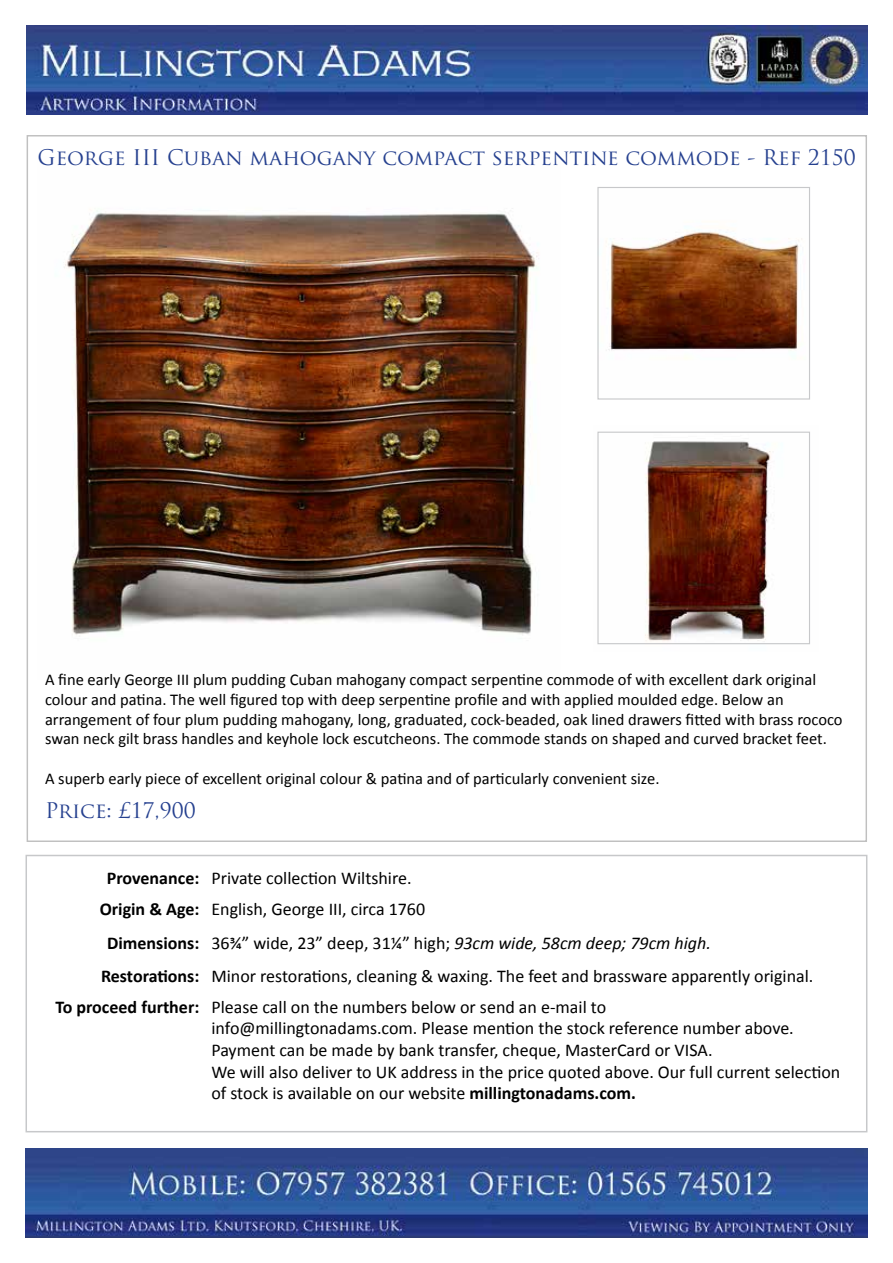
<style>
.page{position:relative;width:893px;height:1263px;background:#fff}
.page>*{position:absolute;margin:0;border:0;box-sizing:border-box;transform-origin:0 0}
.t1{font:21px "Trajan Pro";color:#25408f}
.t2{font:18px/21.6px "Calibri";color:#000}
.t3{font:16.5px/19.8px "Calibri";color:#000}
.s1{font-weight:700}
.s2{font-style:italic}
</style>
<div class="page">
<img style="left:606px;top:226px;width:196px;height:133px">
<img style="left:597px;top:431px;width:213px;height:214px">
<img style="left:64px;top:208px;width:475px;height:429px">
<img style="left:26px;top:1149px;width:842px;height:88px">
<div style="left:597px;top:432px;width:213px;height:212px;border:1px solid #c7c8ca"></div>
<div style="left:26px;top:855px;width:841px;height:277px;border:2px solid #c7c8ca"></div>
<img style="left:27px;top:26px;width:840px;height:88px">
<div style="left:597px;top:187px;width:213px;height:213px;border:1px solid #c7c8ca"></div>
<p class="t1" style="left:38px;top:144px;width:820px">George III Cuban mahogany compact serpentine commode - Ref 2150</p>
<p class="t3" style="left:45px;top:670px;width:799px">A fine early George III plum pudding Cuban mahogany compact serpentine commode of with excellent dark original colour and patina. The well figured top with deep serpentine profile and with applied moulded edge. Below an arrangement of four plum pudding mahogany, long, graduated, cock-beaded, oak lined drawers fitted with brass rococo swan neck gilt brass handles and keyhole lock escutcheons. The commode stands on shaped and curved bracket feet.</p>
<p class="t3" style="left:45px;top:769px;width:616px">A superb early piece of excellent original colour &amp; patina and of particularly convenient size.</p>
<p class="t1" style="left:45px;top:797px;width:152px">Price: £17,900</p>
<p class="t2" style="left:100px;top:862px;width:327px;line-height:31px;text-align:center"><span class="s1">Provenance:</span> Private collection Wiltshire.<br><span class="s1">Origin &amp; Age:</span> English, George III, circa 1760</p>
<p class="t2" style="left:101px;top:926px;width:714px;line-height:33.6px;text-indent:6px"><span class="s1">Dimensions:</span> 36¾” wide, 23” deep, 31¼” high; <span class="s2">93cm wide, 58cm deep; 79cm high.<br></span><span class="s1">Restorations:</span> Minor restorations, cleaning &amp; waxing. The feet and brassware apparently original.</p>
<p class="t2" style="left:211px;top:996px;width:630px;text-indent:-156px"><span class="s1">To proceed further:</span> Please call on the numbers below or send an e-mail to<br>info@millingtonadams.com. Please mention the stock reference number above.<br>Payment can be made by bank transfer, cheque, MasterCard or VISA.<br>We will also deliver to UK address in the price quoted above. Our full current selection of stock is available on our website <span class="s1">millingtonadams.com.</span></p>
</div>
